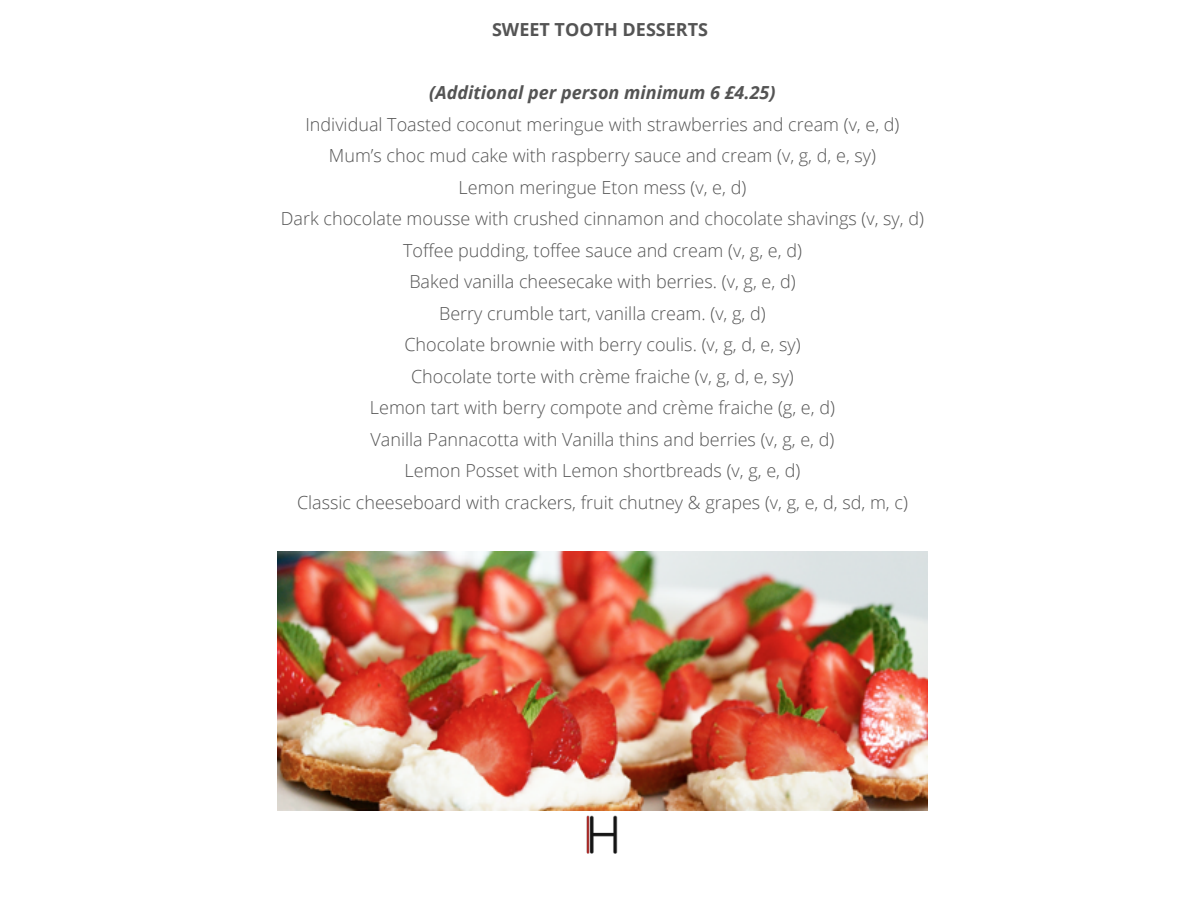
<style>
.page{position:relative;width:1188px;height:918px;background:#fff}
.page>*{position:absolute;margin:0;border:0;box-sizing:border-box;transform-origin:0 0}
.t1{font:300 18px/31.5px "Open Sans";color:#545454;text-align:center}
.t2{font:italic 700 18px "Open Sans";color:#545454}
.t3{font:700 18px "Open Sans";color:#545454}
</style>
<div class="page">
<img style="left:577px;top:810px;width:51px;height:44px">
<img style="left:277px;top:552px;width:650px;height:258px">
<p class="t3" style="left:492px;top:17px;width:218px">SWEET TOOTH DESSERTS</p>
<p class="t2" style="left:429px;top:80px;width:348px">(Additional per person minimum 6 £4.25)</p>
<p class="t1" style="left:281px;top:108px;width:645px">Individual Toasted coconut meringue with strawberries and cream (v, e, d)<br>Mum’s choc mud cake with raspberry sauce and cream (v, g, d, e, sy)<br>Lemon meringue Eton mess (v, e, d)<br>Dark chocolate mousse with crushed cinnamon and chocolate shavings (v, sy, d)<br>Toffee pudding, toffee sauce and cream (v, g, e, d)<br>Baked vanilla cheesecake with berries. (v, g, e, d)<br>Berry crumble tart, vanilla cream. (v, g, d)<br>Chocolate brownie with berry coulis. (v, g, d, e, sy)<br>Chocolate torte with crème fraiche (v, g, d, e, sy)<br>Lemon tart with berry compote and crème fraiche (g, e, d)<br>Vanilla Pannacotta with Vanilla thins and berries (v, g, e, d)<br>Lemon Posset with Lemon shortbreads (v, g, e, d)<br>Classic cheeseboard with crackers, fruit chutney &amp; grapes (v, g, e, d, sd, m, c)</p>
</div>
